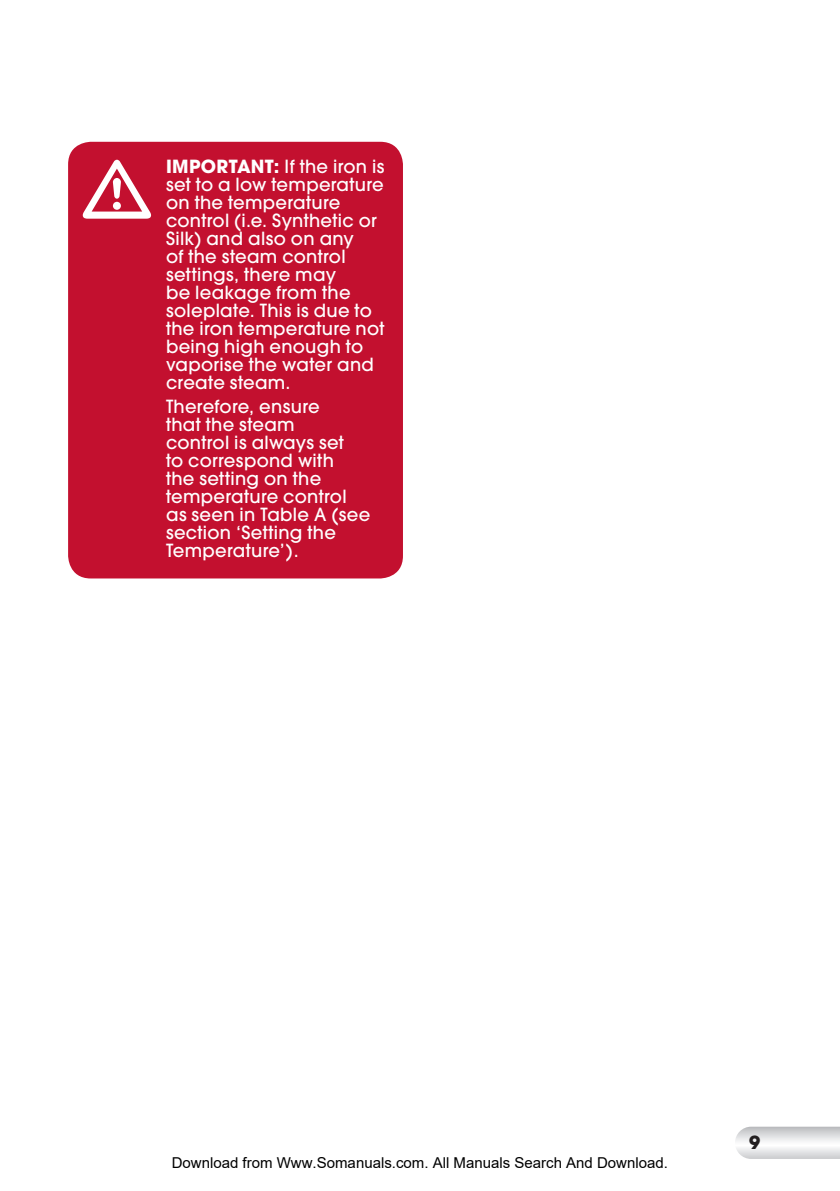
<style>
.page{position:relative;width:840px;height:1191px;background:#fff}
.page>*{position:absolute;margin:0;border:0;box-sizing:border-box;transform-origin:0 0}
.t1{font:500 18px/18px "Avant Garde";letter-spacing:.015em;color:#fff}
.t2{font:700 18px "Avant Garde";color:#fff}
.t3{font:700 18px "Avant Garde";color:#231f20}
.t4{font:15px "Arial";color:#000}
.s1{font-weight:700}
</style>
<div class="page">
<svg style="left:735px;top:1126px;width:104px;height:32px"></svg>
<div style="left:68px;top:142px;width:335px;height:436px;background:#c3102f;border-radius:23px"></div>
<svg style="left:83px;top:160px;width:68px;height:59px"></svg>
<p class="t2" style="left:166px;top:155px;width:39px">IMPORTANT</p>
<p class="t1" style="left:166px;top:158px;width:220px;text-indent:108px"><span class="s1">:</span> If the iron is set to a low temperature on the temperature control (i.e. Synthetic or<br>Silk) and also on any<br>of the steam control settings, there may<br>be leakage from the soleplate. This is due to the iron temperature not being high enough to vaporise the water and create steam.</p>
<p class="t1" style="left:166px;top:397px;width:205px">Therefore, ensure<br>that the steam<br>control is always set<br>to correspond with<br>the setting on the temperature control as seen in Table A (see section ‘Setting the<br>Temperature’).</p>
<p class="t4" style="left:172px;top:1154px;width:497px">Download from Www.Somanuals.com. All Manuals Search And Download.</p>
<p class="t3" style="left:748px;top:1131px;width:13px">9</p>
</div>
